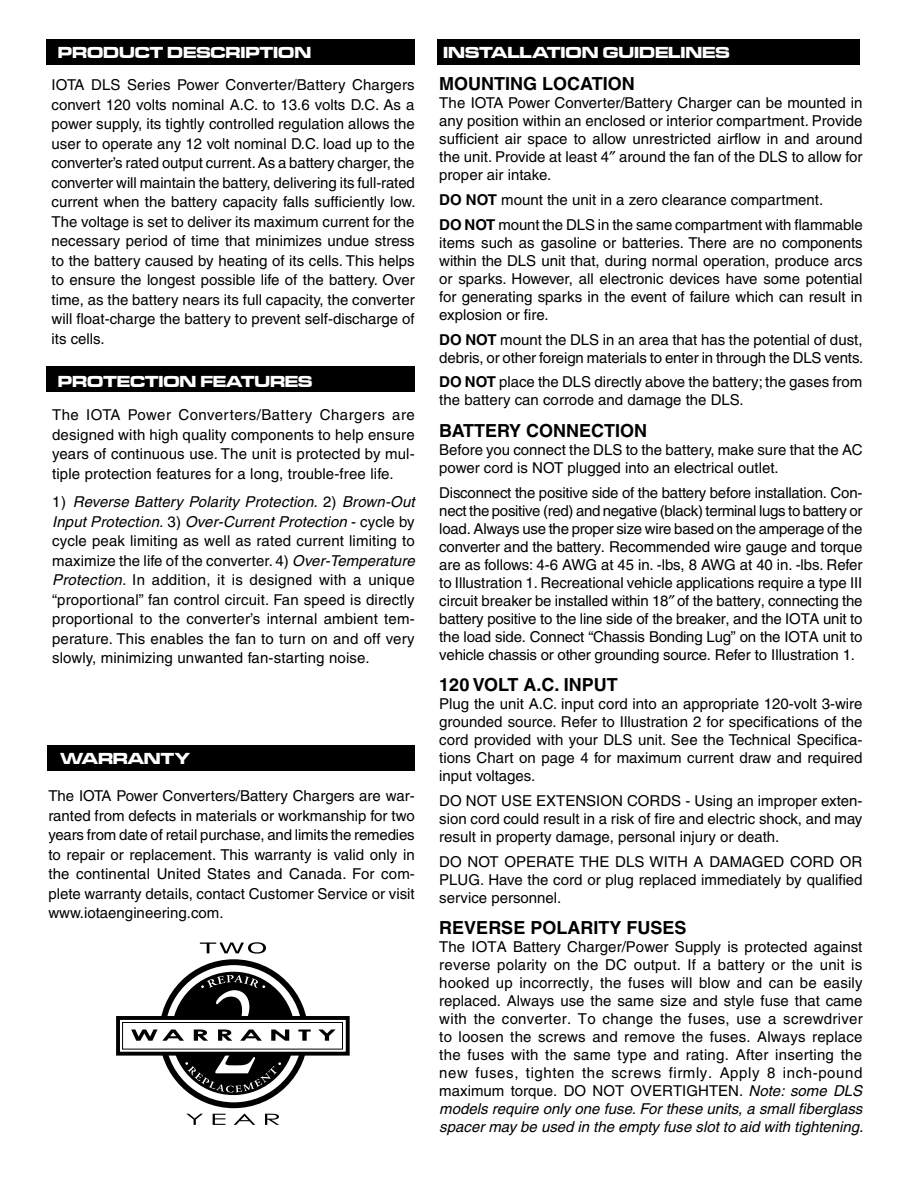
<style>
.page{position:relative;width:918px;height:1188px;background:#fff}
.page>*{position:absolute;margin:0;border:0;box-sizing:border-box;transform-origin:0 0}
.t1{font:700 18px "Helvetica";color:#000}
.t2{font:16.5px "Microgramma D Bold Exte";color:#fff}
.t3{font:15px/18px "Helvetica";color:#000;text-align:justify}
.s1{font-style:italic}
.s2{font-weight:700}
</style>
<div class="page">
<div style="left:437px;top:40px;width:423px;height:25px;background:#000"></div>
<div style="left:46px;top:366px;width:369px;height:26px;background:#000"></div>
<div style="left:48px;top:746px;width:367px;height:25px;background:#000"></div>
<div style="left:46px;top:40px;width:369px;height:25px;background:#000"></div>
<svg style="left:162px;top:962px;width:143px;height:143px"></svg>
<div style="left:159px;top:959px;width:149px;height:149px;border:6px solid #000;border-radius:50%"></div>
<svg style="left:187px;top:1114px;width:16px;height:11px"></svg>
<svg style="left:213px;top:1114px;width:13px;height:11px"></svg>
<svg style="left:234px;top:1114px;width:21px;height:11px"></svg>
<svg style="left:265px;top:1114px;width:14px;height:11px"></svg>
<div style="left:116px;top:1016px;width:234px;height:40px;background:#fff;border:4px solid #000"></div>
<div style="left:122px;top:1022px;width:221px;height:28px;background:#fff;border:1px solid #000"></div>
<svg style="left:298px;top:1030px;width:13px;height:11px"></svg>
<svg style="left:319px;top:1030px;width:16px;height:11px"></svg>
<svg style="left:131px;top:975px;width:158px;height:117px"></svg>
<svg style="left:200px;top:942px;width:66px;height:12px"></svg>
<p class="t2" style="left:58px;top:41px;width:255px">PRODUCT DESCRIPTION</p>
<p class="t3" style="left:52px;top:75px;width:365px;line-height:19.5px">IOTA DLS Series Power Converter/Battery Chargers convert 120 volts nominal A.C. to 13.6 volts D.C. As a power supply, its tightly controlled regulation allows the user to operate any 12 volt nominal D.C. load up to the converter’s rated output current. As a battery charger, the converter will maintain the battery, delivering its full-rated current when the battery capacity falls sufficiently low.<br>The voltage is set to deliver its maximum current for the necessary period of time that minimizes undue stress to the battery caused by heating of its cells. This helps to ensure the longest possible life of the battery. Over time, as the battery nears its full capacity, the converter will float-charge the battery to prevent self-discharge of its cells.</p>
<p class="t2" style="left:58px;top:370px;width:256px">PROTECTION FEATURES</p>
<p class="t3" style="left:52px;top:405px;width:364px;line-height:19.5px">The IOTA Power Converters/Battery Chargers are designed with high quality components to help ensure years of continuous use. The unit is protected by mul&shy;tiple protection features for a long, trouble-free life.</p>
<p class="t3" style="left:52px;top:492px;width:364px;line-height:19.5px">1) <span class="s1">Reverse Battery Polarity Protection.</span> 2) <span class="s1">Brown-Out Input Protection.</span> 3) <span class="s1">Over-Current Protection</span> - cycle by cycle peak limiting as well as rated current limiting to maximize the life of the converter. 4) <span class="s1">Over-Temperature Protection.</span> In addition, it is designed with a unique “proportional” fan control circuit. Fan speed is directly proportional to the converter’s internal ambient tem&shy;perature. This enables the fan to turn on and off very slowly, minimizing unwanted fan-starting noise.</p>
<p class="t2" style="left:60px;top:747px;width:131px">WARRANTY</p>
<p class="t3" style="left:48px;top:786px;width:368px;line-height:19.5px">The IOTA Power Converters/Battery Chargers are war&shy;ranted from defects in materials or workmanship for two years from date of retail purchase, and limits the remedies to repair or replacement. This warranty is valid only in the continental United States and Canada. For com&shy;plete warranty details, contact Customer Service or visit www.iotaengineering.com.</p>
<p class="t2" style="left:443px;top:42px;width:288px">INSTALLATION GUIDELINES</p>
<p class="t1" style="left:439px;top:73px;width:197px">MOUNTING LOCATION</p>
<p class="t3" style="left:439px;top:94px;width:425px">The IOTA Power Converter/Battery Charger can be mounted in any position within an enclosed or interior compartment. Provide sufficient air space to allow unrestricted airflow in and around the unit. Provide at least 4 around the fan of the DLS to allow for proper air intake.</p>
<p class="t3" style="left:439px;top:187px;width:425px;line-height:24.8px"><span class="s2">DO NOT</span> mount the unit in a zero clearance compartment.<br><span class="s2">DO NOT</span> mount the DLS in the same compartment with flammable</p>
<p class="t3" style="left:439px;top:233px;width:425px">items such as gasoline or batteries. There are no components within the DLS unit that, during normal operation, produce arcs or sparks. However, all electronic devices have some potential for generating sparks in the event of failure which can result in explosion or fire.</p>
<p class="t3" style="left:439px;top:330px;width:426px"><span class="s2">DO NOT</span> mount the DLS in an area that has the potential of dust, debris, or other foreign materials to enter in through the DLS vents.</p>
<p class="t3" style="left:439px;top:373px;width:425px"><span class="s2">DO NOT</span> place the DLS directly above the battery; the gases from the battery can corrode and damage the DLS.</p>
<p class="t1" style="left:439px;top:419px;width:209px">BATTERY CONNECTION</p>
<p class="t3" style="left:439px;top:440px;width:425px">Before you connect the DLS to the battery, make sure that the AC power cord is NOT plugged into an electrical outlet.</p>
<p class="t3" style="left:439px;top:483px;width:425px">Disconnect the positive side of the battery before installation. Con&shy;nect the positive (red) and negative (black) terminal lugs to battery or load. Always use the proper size wire based on the amperage of the converter and the battery. Recommended wire gauge and torque are as follows: 4-6 AWG at 45 in. -lbs, 8 AWG at 40 in. -lbs. Refer to Illustration 1. Recreational vehicle applications require a type III circuit breaker be installed within 18 of the battery, connecting the battery positive to the line side of the breaker, and the IOTA unit to the load side. Connect “Chassis Bonding Lug” on the IOTA unit to vehicle chassis or other grounding source. Refer to Illustration 1.</p>
<p class="t1" style="left:439px;top:674px;width:180px">120 VOLT A.C. INPUT</p>
<p class="t3" style="left:439px;top:695px;width:425px">Plug the unit A.C. input cord into an appropriate 120-volt 3-wire grounded source. Refer to Illustration 2 for specifications of the cord provided with your DLS unit. See the Technical Specifica&shy;tions Chart on page 4 for maximum current draw and required input voltages.</p>
<p class="t3" style="left:439px;top:791px;width:425px">DO NOT USE EXTENSION CORDS - Using an improper exten&shy;sion cord could result in a risk of fire and electric shock, and may result in property damage, personal injury or death.</p>
<p class="t3" style="left:439px;top:852px;width:425px">DO NOT OPERATE THE DLS WITH A DAMAGED CORD OR PLUG. Have the cord or plug replaced immediately by qualified service personnel.</p>
<p class="t1" style="left:439px;top:917px;width:249px">REVERSE POLARITY FUSES</p>
<p class="t3" style="left:439px;top:938px;width:426px">The IOTA Battery Charger/Power Supply is protected against reverse polarity on the DC output. If a battery or the unit is hooked up incorrectly, the fuses will blow and can be easily replaced. Always use the same size and style fuse that came with the converter. To change the fuses, use a screwdriver to loosen the screws and remove the fuses. Always replace the fuses with the same type and rating. After inserting the new fuses, tighten the screws firmly. Apply 8 inch-pound maximum torque. DO NOT OVERTIGHTEN. <span class="s1">Note: some DLS models require only one fuse. For these units, a small fiberglass spacer may be used in the empty fuse slot to aid with tightening.</span></p>
</div>
